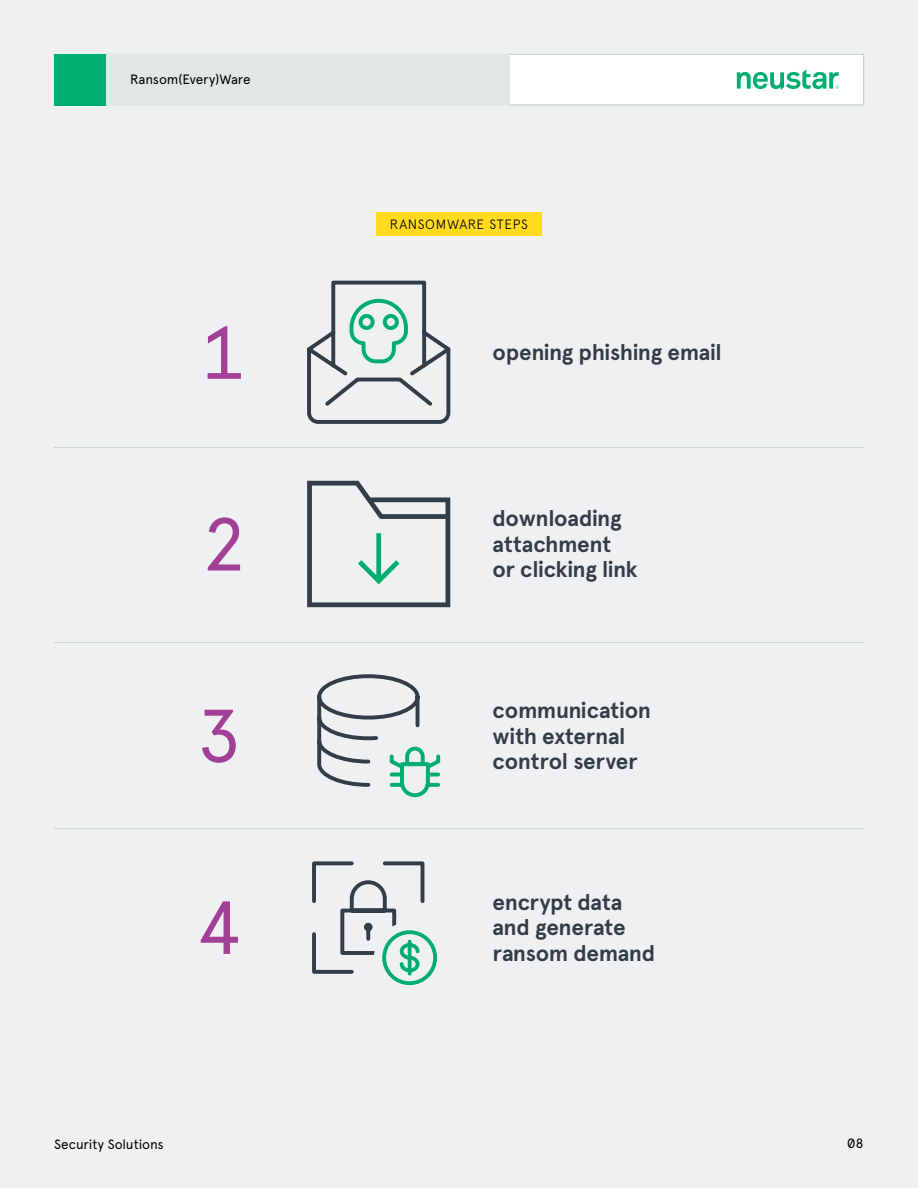
<style>
.page{position:relative;width:918px;height:1188px;background:#eff0f2}
.page>*{position:absolute;margin:0;border:0;box-sizing:border-box;transform-origin:0 0}
.t1{font:75px "Apercu Pro Mono";color:#a23f97}
.t2{font:700 22.5px/25.5px "Apercu Pro";letter-spacing:-.015em;color:#333d47}
.t3{font:13.5px "Apercu Pro";letter-spacing:-.01em;color:#000}
.t4{font:300 13.5px "Apercu Pro";letter-spacing:.05em;color:#000}
.t5{font:13.5px "Apercu Pro Mono";color:#000}
</style>
<div class="page">
<div style="left:54px;top:54px;width:810px;height:51px;background:#fff"></div>
<div style="left:376px;top:213px;width:166px;height:23px;background:#ffda1e"></div>
<svg style="left:307px;top:481px;width:143px;height:126px"></svg>
<svg style="left:312px;top:861px;width:125px;height:125px"></svg>
<hr style="left:54px;top:447px;width:810px;height:1px;background:#cdd5d5">
<hr style="left:54px;top:642px;width:810px;height:1px;background:#cdd5d5">
<hr style="left:54px;top:828px;width:810px;height:1px;background:#cdd5d5">
<svg style="left:307px;top:280px;width:144px;height:144px"></svg>
<svg style="left:317px;top:674px;width:124px;height:124px"></svg>
<div style="left:54px;top:54px;width:810px;height:51px;border:1px solid #cdd5d5"></div>
<svg style="left:737px;top:69px;width:102px;height:21px"></svg>
<div style="left:105px;top:54px;width:405px;height:51px;background:#e3e6e6"></div>
<div style="left:54px;top:54px;width:51px;height:51px;background:#00ae6f"></div>
<p class="t3" style="left:130px;top:69px;width:122px">Ransom(Every)Ware</p>
<h1 class="t1" style="left:199px;top:296px;width:48px">1</h1>
<h1 class="t1" style="left:199px;top:488px;width:48px">2</h1>
<h1 class="t1" style="left:196px;top:680px;width:48px">3</h1>
<h1 class="t1" style="left:196px;top:871px;width:48px">4</h1>
<p class="t4" style="left:390px;top:214px;width:140px">RANSOMWARE STEPS</p>
<p class="t2" style="left:493px;top:338px;width:231px">opening phishing email</p>
<p class="t2" style="left:493px;top:504px;width:146px">downloading attachment or clicking link</p>
<p class="t2" style="left:493px;top:696px;width:160px">communication with external control server</p>
<p class="t2" style="left:493px;top:888px;width:164px">encrypt data and generate ransom demand</p>
<p class="t3" style="left:54px;top:1134px;width:111px">Security Solutions</p>
<p class="t5" style="left:847px;top:1133px;width:18px">08</p>
</div>
